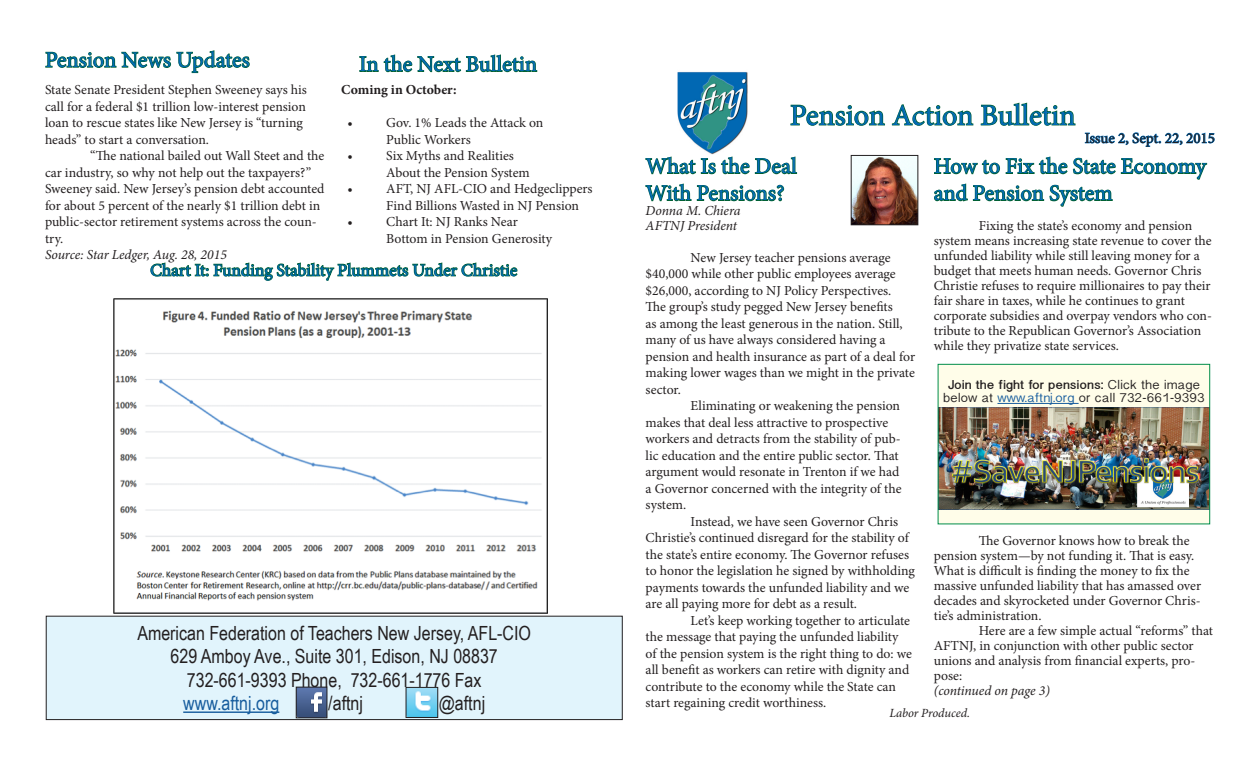
<style>
.page{position:relative;width:1260px;height:765px;background:#fff}
.page>*{position:absolute;margin:0;border:0;box-sizing:border-box;transform-origin:0 0}
.t1{font:30px "Minion Pro";color:#0168b3}
.t2{font:22.5px/27px "Minion Pro";letter-spacing:-.005em;color:#0168b3}
.t3{font:19.5px "Arial Narrow";color:#231f20}
.t4{font:19.5px "Arial Narrow";color:#175d9e}
.t5{font:17.5px "Minion Pro";color:#0168b3}
.t6{font:15px "Minion Pro";color:#231f20}
.t7{font:13.75px/16.5px "Minion Pro";color:#231f20}
.t8{font:italic 13.75px "Minion Pro";letter-spacing:-.005em;color:#231f20}
.t9{font:700 13.75px "Minion Pro";color:#231f20}
.t10{font:13px/13.6px "Malayalam Sangam MN";color:#231f20;text-align:center;scale:1.05 1}
.t11{font:italic 12.5px "Minion Pro";letter-spacing:-.005em;color:#231f20}
.s1{font-weight:700}
.s2{color:#175d9e}
</style>
<div class="page">
<img style="left:677px;top:72px;width:71px;height:82px">
<svg style="left:790px;top:104px;width:184px;height:22px"></svg>
<svg style="left:980px;top:102px;width:96px;height:24px"></svg>
<svg style="left:1085px;top:132px;width:130px;height:15px"></svg>
<svg style="left:645px;top:154px;width:153px;height:48px"></svg>
<img style="left:853px;top:157px;width:63px;height:66px">
<div style="left:851px;top:155px;width:67px;height:70px;border:1px solid #231f20"></div>
<div style="left:46px;top:616px;width:576px;height:104px;background:#e1f4fc"></div>
<hr style="left:183px;top:711px;width:96px;height:2px;background:#175d9e">
<div style="left:46px;top:616px;width:577px;height:104px;border:1px solid #231f20"></div>
<img style="left:298px;top:689px;width:27px;height:27px">
<div style="left:296px;top:687px;width:31px;height:31px;border:1px solid #231f20"></div>
<img style="left:408px;top:689px;width:28px;height:27px">
<div style="left:406px;top:687px;width:32px;height:31px;border:1px solid #231f20"></div>
<svg style="left:934px;top:156px;width:274px;height:51px"></svg>
<svg style="left:150px;top:262px;width:368px;height:19px"></svg>
<svg style="left:45px;top:50px;width:205px;height:24px"></svg>
<img style="left:113px;top:298px;width:434px;height:316px">
<svg style="left:359px;top:54px;width:179px;height:19px"></svg>
<div style="left:938px;top:364px;width:272px;height:160px;background:#fffde9"></div>
<hr style="left:997px;top:403px;width:82px;height:1px;background:#175d9e">
<img style="left:940px;top:408px;width:268px;height:101px">
<div style="left:938px;top:364px;width:272px;height:160px;border:1px solid #008d4a"></div>
<p class="t2" style="left:45px;top:46px;width:206px">Pension News Updates</p>
<p class="t2" style="left:359px;top:51px;width:180px">In the Next Bulletin</p>
<p class="t9" style="left:341px;top:80px;width:117px">Coming in October:</p>
<p class="t7" style="left:348px;top:115px;width:7px">•</p>
<p class="t7" style="left:386px;top:115px;width:159px">Gov. 1% Leads the Attack on<br>Public Workers</p>
<p class="t7" style="left:348px;top:148px;width:7px">•</p>
<p class="t7" style="left:386px;top:148px;width:145px">Six Myths and Realities<br>About the Pension System</p>
<p class="t7" style="left:348px;top:181px;width:7px">•</p>
<p class="t7" style="left:386px;top:181px;width:208px">AFT, NJ AFL-CIO and Hedgeclippers<br>Find Billions Wasted in NJ Pension</p>
<p class="t7" style="left:348px;top:214px;width:7px">•</p>
<p class="t7" style="left:386px;top:214px;width:167px">Chart It: NJ Ranks Near<br>Bottom in Pension Generosity</p>
<p class="t7" style="left:45px;top:82px;width:263px">State Senate President Stephen Sweeney says his call for a federal $1 trillion low-interest pension loan to rescue states like New Jersey is “turning heads” to start a conversation.</p>
<p class="t7" style="left:45px;top:148px;width:281px;text-indent:45px">“The national bailed out Wall Steet and the car industry, so why not help out the taxpayers?” Sweeney said. New Jersey’s pension debt accounted for about 5 percent of the nearly $1 trillion debt in public-sector retirement systems across the coun&shy;try.</p>
<p class="t8" style="left:45px;top:245px;width:183px">Source: Star Ledger, Aug. 28, 2015</p>
<p class="t5" style="left:150px;top:258px;width:369px">Chart It: Funding Stability Plummets Under Christie</p>
<p class="t3" style="left:137px;top:619px;width:395px">American Federation of Teachers New Jersey, AFL-CIO</p>
<p class="t3" style="left:171px;top:642px;width:329px">629 Amboy Ave., Suite 301, Edison, NJ 08837</p>
<p class="t3" style="left:187px;top:666px;width:296px">732-661-9393 Phone, 732-661-1776 Fax</p>
<p class="t4" style="left:183px;top:689px;width:98px">www.aftnj.org</p>
<p class="t3" style="left:328px;top:689px;width:36px">/aftnj</p>
<p class="t3" style="left:439px;top:689px;width:48px">@aftnj</p>
<p class="t1" style="left:790px;top:95px;width:287px">Pension Action Bulletin</p>
<p class="t6" style="left:1085px;top:128px;width:132px">Issue 2, Sept. 22, 2015</p>
<p class="t2" style="left:646px;top:153px;width:153px">What Is the Deal</p>
<p class="t2" style="left:646px;top:180px;width:140px">With Pensions?</p>
<p class="t8" style="left:646px;top:202px;width:96px">Donna M. Chiera</p>
<p class="t8" style="left:646px;top:217px;width:93px">AFTNJ President</p>
<p class="t7" style="left:646px;top:249px;width:271px;text-indent:45px">New Jersey teacher pensions average $40,000 while other public employees average $26,000, according to NJ Policy Perspectives.<br>The group’s study pegged New Jersey benefits<br>as among the least generous in the nation. Still, many of us have always considered having a pension and health insurance as part of a deal for making lower wages than we might in the private sector.</p>
<p class="t7" style="left:646px;top:398px;width:257px;text-indent:45px">Eliminating or weakening the pension makes that deal less attractive to prospective workers and detracts from the stability of pub&shy;lic education and the entire public sector. That argument would resonate in Trenton if we had a Governor concerned with the integrity of the system.</p>
<p class="t7" style="left:646px;top:513px;width:271px;text-indent:45px">Instead, we have seen Governor Chris Christie’s continued disregard for the stability of the state’s entire economy. The Governor refuses to honor the legislation he signed by withholding payments towards the unfunded liability and we are all paying more for debt as a result.</p>
<p class="t7" style="left:646px;top:612px;width:268px;text-indent:45px">Let’s keep working together to articulate the message that paying the unfunded liability of the pension system is the right thing to do: we all benefit as workers can retire with dignity and contribute to the economy while the State can start regaining credit worthiness.</p>
<p class="t2" style="left:934px;top:153px;width:274px">How to Fix the State Economy and Pension System</p>
<p class="t7" style="left:934px;top:219px;width:280px;line-height:15px;text-indent:45px">Fixing the state’s economy and pension system means increasing state revenue to cover the unfunded liability while still leaving money for a budget that meets human needs. Governor Chris Christie refuses to require millionaires to pay their fair share in taxes, while he continues to grant corporate subsidies and overpay vendors who con&shy;tribute to the Republican Governor’s Association while they privatize state services.</p>
<p class="t10" style="left:943px;top:379px;width:251px"><span class="s1">Join the fight for pensions:</span> Click the image below at <span class="s2">www.aftnj.org</span> or call 732-661-9393</p>
<p class="t7" style="left:934px;top:534px;width:269px;line-height:15px;text-indent:45px">The Governor knows how to break the pension system—by not funding it. That is easy.<br>What is difficult is finding the money to fix the massive unfunded liability that has amassed over decades and skyrocketed under Governor Chris&shy;tie’s administration.</p>
<p class="t7" style="left:934px;top:624px;width:281px;line-height:15px;text-indent:45px">Here are a few simple actual “reforms” that AFTNJ, in conjunction with other public sector unions and analysis from financial experts, pro&shy;pose:</p>
<p class="t8" style="left:934px;top:682px;width:118px">(continued on page 3)</p>
<p class="t11" style="left:889px;top:704px;width:82px">Labor Produced.</p>
</div>
